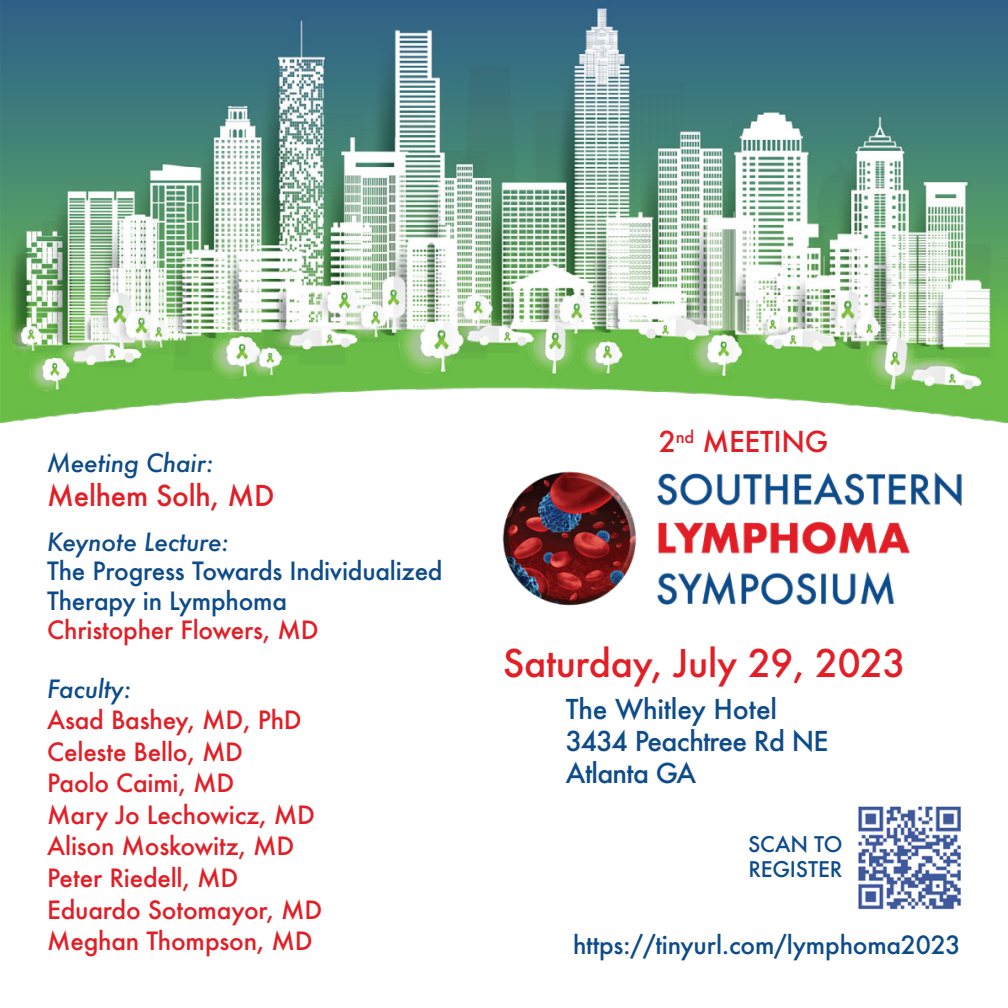
<style>
.page{position:relative;width:1008px;height:1008px;background:#fff}
.page>*{position:absolute;margin:0;border:0;box-sizing:border-box;transform-origin:0 0}
.t1{font:500 37.1px "Futura";letter-spacing:-.01em;color:#e21e26}
.t2{font:500 28px "Futura";letter-spacing:-.01em;color:#e21e26}
.t3{font:500 26.6px/31.8px "Futura";letter-spacing:-.03em;color:#0d4b8a}
.t4{font:500 24.5px/31.5px "Futura";letter-spacing:-.01em;color:#e21e26}
.t5{font:500 24.5px/29.4px "Futura";letter-spacing:-.01em;color:#0d4b8a}
.t6{font:italic 500 24.5px "Futura";letter-spacing:-.01em;color:#0d4b8a}
.t7{font:500 21px/25.2px "Futura";letter-spacing:-.01em;color:#0d4b8a}
</style>
<div class="page">
<img style="left:0;top:0;width:1008px;height:422px">
<img style="left:503px;top:471px;width:459px;height:135px">
<img style="left:858px;top:806px;width:103px;height:104px">
<p class="t6" style="left:47px;top:446px;width:168px">Meeting Chair:</p>
<p class="t2" style="left:47px;top:476px;width:229px">Melhem Solh, MD</p>
<p class="t6" style="left:47px;top:525px;width:183px">Keynote Lecture:</p>
<p class="t5" style="left:47px;top:556px;width:397px">The Progress Towards Individualized<br>Therapy in Lymphoma</p>
<p class="t4" style="left:47px;top:614px;width:273px">Christopher Flowers, MD</p>
<p class="t6" style="left:47px;top:672px;width:86px">Faculty:</p>
<p class="t4" style="left:47px;top:704px;width:276px">Asad Bashey, MD, PhD<br>Celeste Bello, MD<br>Paolo Caimi, MD<br>Mary Jo Lechowicz, MD<br>Alison Moskowitz, MD<br>Peter Riedell, MD<br>Eduardo Sotomayor, MD<br>Meghan Thompson, MD</p>
<p class="t2" style="left:659px;top:423px;width:171px">2<sup>nd</sup> MEETING</p>
<h1 class="t1" style="left:503px;top:638px;width:404px">Saturday, July 29, 2023</h1>
<p class="t3" style="left:566px;top:693px;width:264px">The Whitley Hotel<br>3434 Peachtree Rd NE<br>Atlanta GA</p>
<p class="t7" style="left:748px;top:831px;width:96px">SCAN TO<br>REGISTER</p>
<p class="t5" style="left:573px;top:930px;width:389px">https://tinyurl.com/lymphoma2023</p>
</div>
